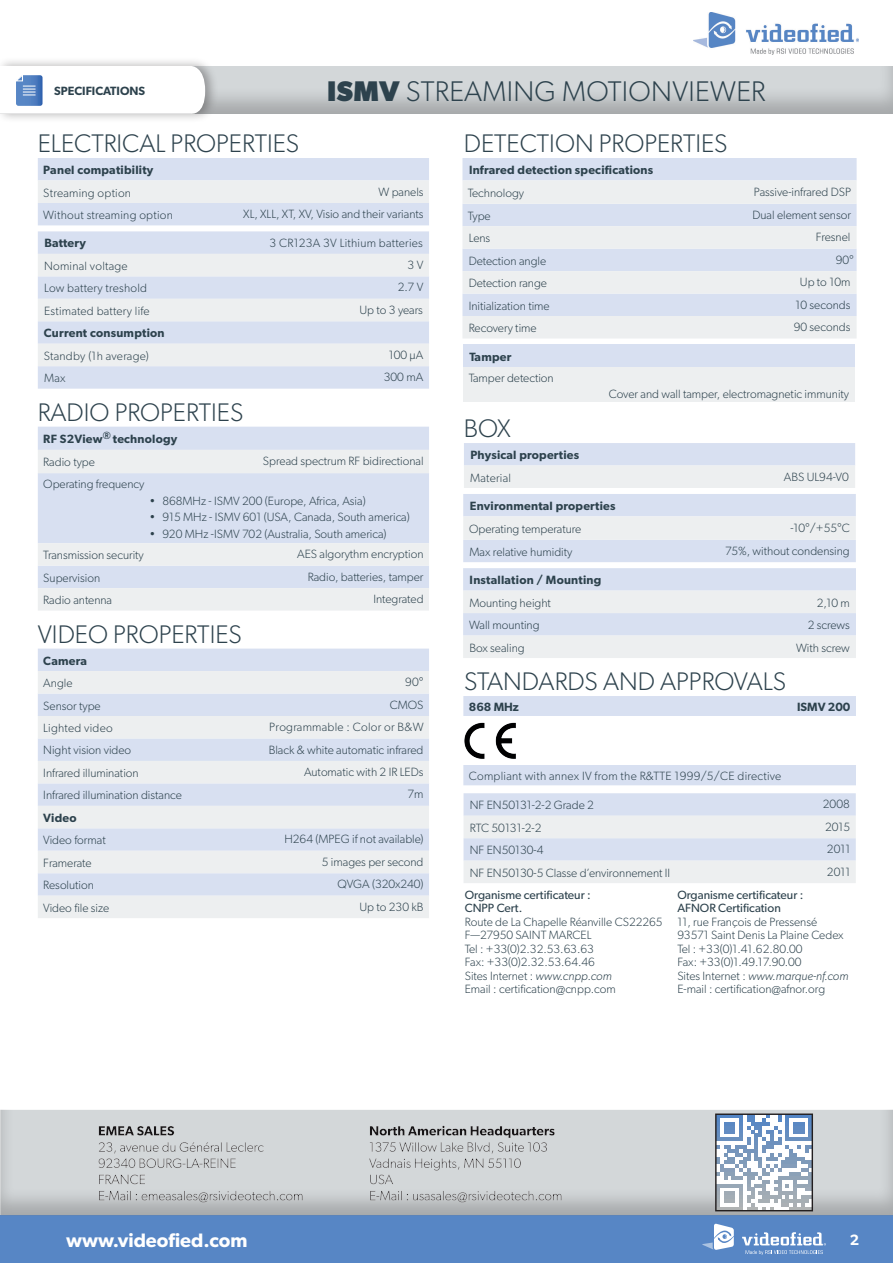
<style>
.page{position:relative;width:893px;height:1263px;background:#fff}
.page>*{position:absolute;margin:0;border:0;box-sizing:border-box;transform-origin:0 0}
.t1{font:300 28.5px "Gibson";letter-spacing:.01em;color:#2d424d}
.t2{font:300 25.5px "Gibson";color:#2d424d}
.t3{font:600 19.5px "Gibson";color:#fff}
.t4{font:600 15px "Gibson";color:#fff}
.t5{font:300 12px/13.5px "Gibson";color:#2d424d}
.t6{font:300 12px "Gibson";letter-spacing:.02em;color:#2d424d}
.t7{font:600 12px/23.2px "Gibson";letter-spacing:.02em;color:#2d424d}
.t8{font:12px/13.5px "Gibson";color:#2d424d}
.t9{font:600 12px "Gibson";color:#2d424d}
.s1{font-weight:700}
.s2{font-weight:300}
.s3{font-style:italic}
</style>
<div class="page">
<div style="left:0;top:1215px;width:893px;height:48px;background:#5786c5"></div>
<div style="left:0;top:1108px;width:893px;height:108px;background:#231f20;opacity:.25"></div>
<svg style="left:717px;top:1115px;width:94px;height:94px"></svg>
<div style="left:715px;top:1113px;width:98px;height:98px;border:1px solid #231f20"></div>
<div style="left:0;top:64px;width:893px;height:51px;background:#231f20;opacity:.25"></div>
<div style="left:0;top:57px;width:218px;height:66px;background:#231f20;opacity:.35"></div>
<img style="left:693px;top:13px;width:166px;height:41px">
<svg style="left:702px;top:1223px;width:32px;height:27px"></svg>
<svg style="left:742px;top:1232px;width:84px;height:23px"></svg>
<svg style="left:0;top:66px;width:205px;height:50px"></svg>
<div style="left:38px;top:231px;width:391px;height:158px;background:#d8e0f1"></div>
<svg style="left:38px;top:254px;width:391px;height:112px;background:#e4e9f0"></svg>
<svg style="left:38px;top:158px;width:391px;height:67px;background:#dfe5f0"></svg>
<div style="left:38px;top:427px;width:391px;height:23px;background:#d8e0f1"></div>
<svg style="left:38px;top:450px;width:391px;height:161px;background:#e1e6f0"></svg>
<div style="left:38px;top:649px;width:391px;height:22px;background:#d8e0f1"></div>
<svg style="left:38px;top:671px;width:391px;height:247px;background:#e3e8f0"></svg>
<svg style="left:464px;top:443px;width:391px;height:45px;background:#e2e7f0"></svg>
<svg style="left:463px;top:568px;width:393px;height:90px;background:#e2e7f0"></svg>
<svg style="left:463px;top:494px;width:393px;height:68px;background:#dfe5f0"></svg>
<div style="left:463px;top:344px;width:392px;height:23px;background:#d8e0f1"></div>
<div style="left:463px;top:367px;width:392px;height:35px;background:#edeff0"></div>
<div style="left:462px;top:158px;width:395px;height:22px;background:#d8e0f1"></div>
<svg style="left:462px;top:180px;width:395px;height:158px;background:#e4e8f0"></svg>
<svg style="left:463px;top:793px;width:393px;height:90px;background:#e2e7f0"></svg>
<div style="left:463px;top:696px;width:393px;height:89px;background:#d8e0f1"></div>
<div style="left:463px;top:717px;width:393px;height:48px;background:#fff"></div>
<img style="left:464px;top:722px;width:52px;height:37px">
<p class="t9" style="left:54px;top:83px;width:92px">SPECIFICATIONS</p>
<h1 class="t1" style="left:327px;top:74px;width:440px"><span class="s1">ISMV</span> STREAMING MOTIONVIEWER</h1>
<h2 class="t2" style="left:38px;top:128px;width:263px">ELECTRICAL PROPERTIES</h2>
<p class="t7" style="left:43px;top:158px;width:112px">Panel compatibility</p>
<p class="t6" style="left:43px;top:185px;width:89px">Streaming option</p>
<p class="t5" style="left:378px;top:185px;width:47px">W panels</p>
<p class="t6" style="left:43px;top:208px;width:131px">Without streaming option</p>
<p class="t5" style="left:243px;top:207px;width:182px">XL, XLL, XT, XV, Visio and their variants</p>
<p class="t7" style="left:44px;top:231px;width:43px">Battery</p>
<p class="t6" style="left:270px;top:235px;width:155px">3 CR123A 3V Lithium batteries</p>
<p class="t6" style="left:44px;top:258px;width:85px">Nominal voltage</p>
<p class="t5" style="left:408px;top:258px;width:17px">3 V</p>
<p class="t6" style="left:44px;top:281px;width:104px">Low battery treshold</p>
<p class="t5" style="left:398px;top:280px;width:27px">2.7 V</p>
<p class="t6" style="left:44px;top:303px;width:107px">Estimated battery life</p>
<p class="t5" style="left:359px;top:303px;width:65px">Up to 3 years</p>
<p class="t7" style="left:44px;top:321px;width:122px">Current consumption</p>
<p class="t6" style="left:44px;top:348px;width:107px">Standby (1h average)</p>
<p class="t5" style="left:389px;top:348px;width:36px">100 µA</p>
<p class="t5" style="left:44px;top:371px;width:23px">Max</p>
<p class="t5" style="left:384px;top:370px;width:41px">300 mA</p>
<h2 class="t2" style="left:38px;top:397px;width:207px">RADIO PROPERTIES</h2>
<p class="t7" style="left:43px;top:427px;width:136px">RF S2View<sup>®</sup> technology<br><span class="s2">Radio type</span></p>
<p class="t5" style="left:43px;top:477px;width:103px">Operating frequency</p>
<p class="t5" style="left:263px;top:454px;width:162px">Spread spectrum RF bidirectional</p>
<p class="t5" style="left:150px;top:494px;width:218px">• 868MHz - ISMV 200 (Europe, Africa, Asia)</p>
<p class="t5" style="left:150px;top:510px;width:262px">• 915 MHz - ISMV 601 (USA, Canada, South america)</p>
<p class="t5" style="left:150px;top:527px;width:238px">• 920 MHz -ISMV 702 (Australia, South america)</p>
<p class="t5" style="left:43px;top:548px;width:102px">Transmission security</p>
<p class="t5" style="left:297px;top:547px;width:128px">AES algorythm encryption</p>
<p class="t5" style="left:43px;top:571px;width:58px">Supervision</p>
<p class="t5" style="left:308px;top:570px;width:117px">Radio, batteries, tamper</p>
<p class="t5" style="left:43px;top:593px;width:70px">Radio antenna</p>
<p class="t5" style="left:373px;top:592px;width:52px">Integrated</p>
<h2 class="t2" style="left:38px;top:619px;width:205px">VIDEO PROPERTIES</h2>
<p class="t7" style="left:43px;top:649px;width:45px">Camera</p>
<p class="t5" style="left:43px;top:676px;width:31px">Angle</p>
<p class="t5" style="left:405px;top:675px;width:20px">90°</p>
<p class="t5" style="left:43px;top:698px;width:59px">Sensor type</p>
<p class="t5" style="left:390px;top:698px;width:35px">CMOS</p>
<p class="t6" style="left:43px;top:721px;width:71px">Lighted video</p>
<p class="t6" style="left:269px;top:720px;width:156px">Programmable : Color or B&amp;W</p>
<p class="t5" style="left:43px;top:743px;width:89px">Night vision video</p>
<p class="t5" style="left:269px;top:742px;width:156px">Black &amp; white automatic infrared</p>
<p class="t5" style="left:43px;top:766px;width:97px">Infrared illumination</p>
<p class="t5" style="left:304px;top:765px;width:121px">Automatic with 2 IR LEDs</p>
<p class="t5" style="left:43px;top:788px;width:140px">Infrared illumination distance</p>
<p class="t5" style="left:407px;top:787px;width:18px">7m</p>
<p class="t7" style="left:43px;top:806px;width:35px">Video</p>
<p class="t5" style="left:43px;top:833px;width:64px">Video format</p>
<p class="t5" style="left:284px;top:832px;width:141px">H264 (MPEG if not available)</p>
<p class="t5" style="left:43px;top:856px;width:50px">Framerate</p>
<p class="t5" style="left:322px;top:855px;width:103px">5 images per second</p>
<p class="t5" style="left:43px;top:878px;width:52px">Resolution</p>
<p class="t5" style="left:338px;top:877px;width:87px">QVGA (320x240)</p>
<p class="t5" style="left:43px;top:901px;width:67px">Video file size</p>
<p class="t5" style="left:359px;top:900px;width:66px">Up to 230 kB</p>
<h2 class="t2" style="left:464px;top:128px;width:265px">DETECTION PROPERTIES</h2>
<p class="t7" style="left:469px;top:158px;width:186px">Infrared detection specifications</p>
<p class="t5" style="left:468px;top:186px;width:58px">Technology</p>
<p class="t5" style="left:754px;top:185px;width:99px">Passive-infrared DSP</p>
<p class="t5" style="left:468px;top:209px;width:24px">Type</p>
<p class="t5" style="left:752px;top:208px;width:100px">Dual element sensor</p>
<p class="t5" style="left:469px;top:231px;width:23px">Lens</p>
<p class="t5" style="left:816px;top:230px;width:36px">Fresnel</p>
<p class="t5" style="left:469px;top:254px;width:79px">Detection angle</p>
<p class="t5" style="left:836px;top:253px;width:20px">90°</p>
<p class="t5" style="left:469px;top:276px;width:80px">Detection range</p>
<p class="t5" style="left:800px;top:275px;width:52px">Up to 10m</p>
<p class="t5" style="left:469px;top:299px;width:82px">Initialization time</p>
<p class="t5" style="left:795px;top:298px;width:56px">10 seconds</p>
<p class="t5" style="left:469px;top:321px;width:69px">Recovery time</p>
<p class="t5" style="left:794px;top:320px;width:58px">90 seconds</p>
<p class="t7" style="left:469px;top:344px;width:43px">Tamper</p>
<p class="t5" style="left:469px;top:371px;width:87px">Tamper detection</p>
<p class="t5" style="left:609px;top:387px;width:242px">Cover and wall tamper, electromagnetic immunity</p>
<h2 class="t2" style="left:464px;top:413px;width:48px">BOX</h2>
<p class="t7" style="left:470px;top:443px;width:110px">Physical properties</p>
<p class="t6" style="left:470px;top:470px;width:42px">Material</p>
<p class="t5" style="left:784px;top:470px;width:67px">ABS UL94-V0</p>
<p class="t7" style="left:470px;top:494px;width:147px">Environmental properties</p>
<p class="t5" style="left:469px;top:522px;width:114px">Operating temperature</p>
<p class="t5" style="left:791px;top:520px;width:61px">-10°/+55°C</p>
<p class="t5" style="left:469px;top:545px;width:104px">Max relative humidity</p>
<p class="t5" style="left:725px;top:544px;width:126px">75%, without condensing</p>
<p class="t7" style="left:470px;top:568px;width:133px">Installation / Mounting</p>
<p class="t5" style="left:469px;top:596px;width:83px">Mounting height</p>
<p class="t5" style="left:817px;top:596px;width:34px">2,10 m</p>
<p class="t5" style="left:469px;top:618px;width:72px">Wall mounting</p>
<p class="t5" style="left:808px;top:618px;width:43px">2 screws</p>
<p class="t5" style="left:469px;top:640px;width:57px">Box sealing</p>
<p class="t5" style="left:796px;top:640px;width:55px">With screw</p>
<h2 class="t2" style="left:464px;top:666px;width:324px">STANDARDS AND APPROVALS</h2>
<p class="t7" style="left:469px;top:695px;width:52px">868 MHz</p>
<p class="t7" style="left:797px;top:695px;width:55px">ISMV 200</p>
<p class="t6" style="left:469px;top:768px;width:314px">Compliant with annex IV from the R&amp;TTE 1999/5/CE directive</p>
<p class="t5" style="left:470px;top:798px;width:126px">NF EN50131-2-2 Grade 2</p>
<p class="t5" style="left:823px;top:797px;width:28px">2008</p>
<p class="t5" style="left:470px;top:821px;width:73px">RTC 50131-2-2</p>
<p class="t5" style="left:825px;top:820px;width:27px">2015</p>
<p class="t5" style="left:470px;top:843px;width:75px">NF EN50130-4</p>
<p class="t5" style="left:827px;top:842px;width:25px">2011</p>
<p class="t5" style="left:470px;top:866px;width:202px">NF EN50130-5 Classe d’environnement II</p>
<p class="t5" style="left:827px;top:865px;width:25px">2011</p>
<p class="t8" style="left:465px;top:888px;width:127px">Organisme certificateur :<br>CNPP Cert.</p>
<p class="t5" style="left:465px;top:915px;width:199px">Route de La Chapelle Réanville CS22265<br>F—27950 SAINT MARCEL<br>Tel : +33(0)2.32.53.63.63<br>Fax: +33(0)2.32.53.64.46<br>Sites Internet : <span class="s3">www.cnpp.com<br></span>Email : certification@cnpp.com</p>
<p class="t8" style="left:677px;top:888px;width:127px">Organisme certificateur :<br>AFNOR Certification</p>
<p class="t5" style="left:677px;top:915px;width:173px">11, rue François de Pressensé<br>93571 Saint Denis La Plaine Cedex<br>Tel : +33(0)1.41.62.80.00<br>Fax: +33(0)1.49.17.90.00<br>Sites Internet : <span class="s3">www.marque-nf.com<br></span>E-mail : certification@afnor.org</p>
<h3 class="t3" style="left:66px;top:1228px;width:183px">www.videofied.com</h3>
<p class="t4" style="left:850px;top:1231px;width:11px">2</p>
</div>
